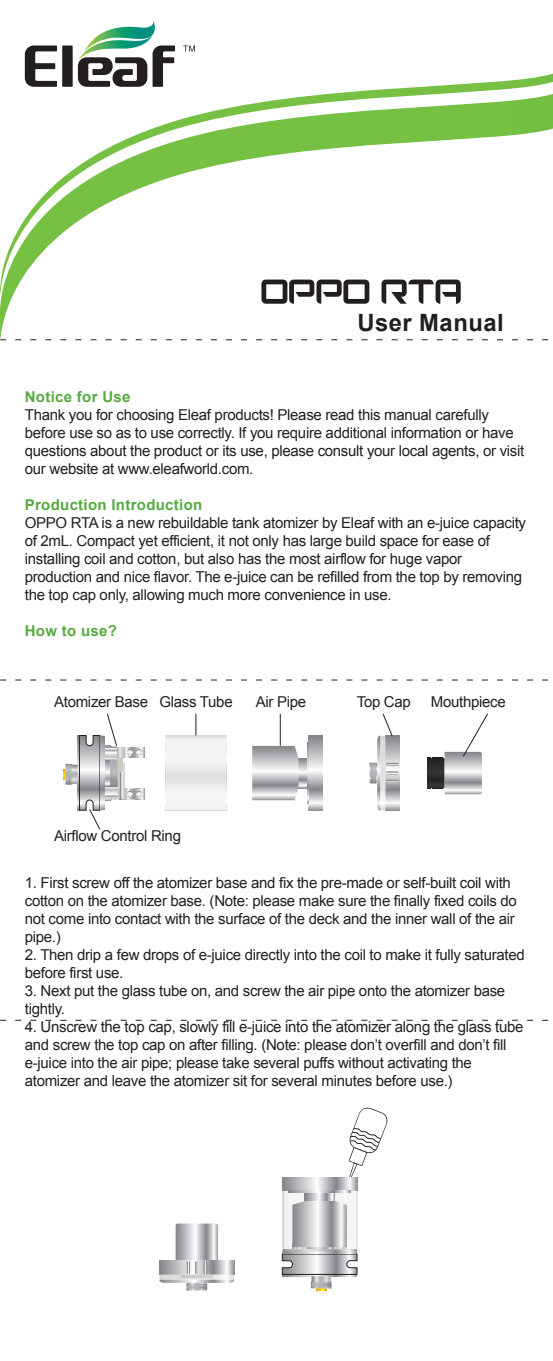
<style>
.page{position:relative;width:553px;height:1361px;background:#fff}
.page>*{position:absolute;margin:0;border:0;box-sizing:border-box;transform-origin:0 0}
.t1{font:700 23.7px "Arial";letter-spacing:.02em;color:#231f20}
.t2{font:15px/18px "Arial";letter-spacing:-.02em;color:#231f20}
.t3{font:700 15px "Arial";letter-spacing:.02em;color:#56ab40}
</style>
<div class="page">
<svg style="left:0;top:679px;width:549px;height:1px"></svg>
<svg style="left:0;top:1019px;width:549px;height:2px"></svg>
<svg style="left:0;top:74px;width:553px;height:224px"></svg>
<svg style="left:25px;top:45px;width:32px;height:42px"></svg>
<div style="left:62px;top:45px;width:11px;height:42px;background:#231f20"></div>
<svg style="left:183px;top:46px;width:12px;height:5px"></svg>
<svg style="left:78px;top:21px;width:97px;height:66px"></svg>
<svg style="left:261px;top:280px;width:108px;height:24px"></svg>
<svg style="left:381px;top:280px;width:80px;height:24px"></svg>
<svg style="left:167px;top:737px;width:58px;height:71px"></svg>
<div style="left:165px;top:735px;width:62px;height:75px;border:1px solid #fff"></div>
<hr style="left:427px;top:758px;width:4px;height:30px;background:#2e2b2c">
<div style="left:433px;top:758px;width:9px;height:30px;background:#2e2b2c"></div>
<hr style="left:442px;top:758px;width:2px;height:30px;background:#2e2b2c">
<hr style="left:431px;top:758px;width:2px;height:30px;background:#2e2b2c">
<svg style="left:393px;top:736px;width:6px;height:74px"></svg>
<svg style="left:385px;top:763px;width:14px;height:3px"></svg>
<svg style="left:385px;top:771px;width:14px;height:4px"></svg>
<svg style="left:385px;top:780px;width:14px;height:3px"></svg>
<svg style="left:308px;top:736px;width:14px;height:74px"></svg>
<svg style="left:298px;top:758px;width:9px;height:30px"></svg>
<svg style="left:252px;top:746px;width:46px;height:54px;background:#c0c2c4"></svg>
<svg style="left:307px;top:742px;width:1px;height:62px"></svg>
<svg style="left:444px;top:713px;width:44px;height:81px"></svg>
<svg style="left:369px;top:713px;width:24px;height:97px"></svg>
<hr style="left:280px;top:714px;width:1px;height:31px;background:#231f20">
<svg style="left:195px;top:714px;width:1px;height:21px"></svg>
<svg style="left:63px;top:713px;width:82px;height:117px"></svg>
<svg style="left:159px;top:1223px;width:75px;height:68px"></svg>
<svg style="left:348px;top:1107px;width:40px;height:79px"></svg>
<svg style="left:284px;top:1191px;width:71px;height:10px"></svg>
<svg style="left:282px;top:1177px;width:75px;height:14px"></svg>
<svg style="left:305px;top:1192px;width:30px;height:9px"></svg>
<svg style="left:281px;top:1201px;width:77px;height:89px"></svg>
<svg style="left:289px;top:1191px;width:62px;height:1px"></svg>
<h1 class="t1" style="left:357px;top:307px;width:148px">User Manual</h1>
<p class="t3" style="left:25px;top:387px;width:107px">Notice for Use</p>
<p class="t2" style="left:25px;top:406px;width:501px">Thank you for choosing Eleaf products! Please read this manual carefully before use so as to use correctly. If you require additional information or have questions about the product or its use, please consult your local agents, or visit our website at www.eleafworld.com.</p>
<p class="t3" style="left:25px;top:495px;width:179px">Production Introduction</p>
<p class="t2" style="left:25px;top:514px;width:503px">OPPO RTA is a new rebuildable tank atomizer by Eleaf with an e-juice capacity of 2mL. Compact yet efficient, it not only has large build space for ease of installing coil and cotton, but also has the most airflow for huge vapor production and nice flavor. The e-juice can be refilled from the top by removing the top cap only, allowing much more convenience in use.</p>
<p class="t3" style="left:25px;top:621px;width:94px">How to use?</p>
<p class="t2" style="left:54px;top:693px;width:180px">Atomizer Base Glass Tube</p>
<p class="t2" style="left:256px;top:693px;width:52px">Air Pipe</p>
<p class="t2" style="left:357px;top:693px;width:56px">Top Cap</p>
<p class="t2" style="left:431px;top:693px;width:76px">Mouthpiece</p>
<p class="t2" style="left:54px;top:826px;width:128px">Airflow Control Ring</p>
<p class="t2" style="left:25px;top:874px;width:493px">1. First screw off the atomizer base and fix the pre-made or self-built coil with cotton on the atomizer base. (Note: please make sure the finally fixed coils do not come into contact with the surface of the deck and the inner wall of the air pipe.)</p>
<p class="t2" style="left:25px;top:946px;width:501px">2. Then drip a few drops of e-juice directly into the coil to make it fully saturated before first use.</p>
<p class="t2" style="left:25px;top:982px;width:482px">3. Next put the glass tube on, and screw the air pipe onto the atomizer base tightly.</p>
<p class="t2" style="left:25px;top:1018px;width:500px">4. Unscrew the top cap, slowly fill e-juice into the atomizer along the glass tube and screw the top cap on after filling. (Note: please don’t overfill and don’t fill e-juice into the air pipe; please take several puffs without activating the atomizer and leave the atomizer sit for several minutes before use.)</p>
</div>
